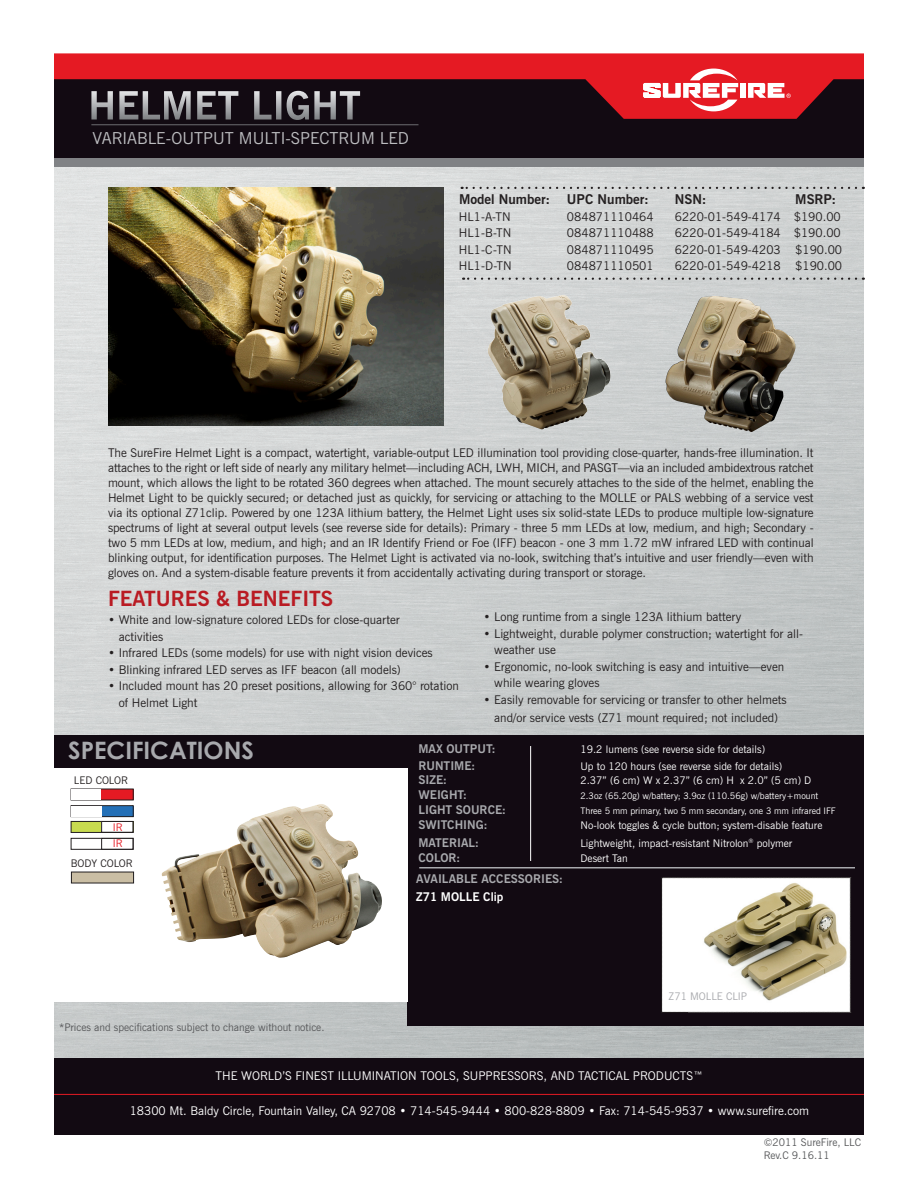
<style>
.page{position:relative;width:918px;height:1188px;background:#fff}
.page>*{position:absolute;margin:0;border:0;box-sizing:border-box;transform-origin:0 0}
.t1{font:700 39px "News Gothic BT";color:#fff}
.t2{font:700 24px "Century Gothic";color:#a8a9ad}
.t3{font:700 21px "News Gothic BT";color:#b91b23}
.t4{font:16.5px "News Gothic BT";color:#bcbdc0}
.t5{font:700 13.5px "News Gothic BT";color:#231f20}
.t6{font:12px/15px "News Gothic BT";color:#231f20}
.t7{font:12px "News Gothic BT";color:#fff}
.t8{font:700 12px "News Gothic BT";color:#a8a9ad}
.t9{font:700 12px "News Gothic BT";color:#fff}
.t10{font:10.5px "News Gothic BT";color:#fff}
.t11{font:10.5px/12.6px "News Gothic BT";color:#57585a}
.t12{font:10.5px "News Gothic BT";color:#231f20}
.t13{font:10.5px "News Gothic BT";color:#a8a9ad}
.t14{font:10.5px "News Gothic BT";color:#e51a23}
.t15{font:9px "News Gothic BT";color:#fff}
</style>
<div class="page">
<img style="left:54px;top:167px;width:810px;height:968px">
<div style="left:55px;top:1058px;width:809px;height:77px;background:#120a12"></div>
<hr style="left:54px;top:1094px;width:810px;height:1px;background:#e51a23">
<div style="left:54px;top:77px;width:810px;height:81px;background:#120a12"></div>
<svg style="left:54px;top:53px;width:810px;height:66px;fill:#e51a23"></svg>
<div style="left:740px;top:83px;width:6px;height:15px;background:#fff"></div>
<svg style="left:643px;top:69px;width:95px;height:42px;background:#ee6c72"></svg>
<svg style="left:748px;top:83px;width:43px;height:15px"></svg>
<div style="left:54px;top:158px;width:810px;height:9px;background:#808285"></div>
<hr style="left:91px;top:124px;width:328px;height:1px;background:#6c6d70">
<svg style="left:462px;top:187px;width:394px;height:2px"></svg>
<svg style="left:463px;top:278px;width:393px;height:2px"></svg>
<hr style="left:407px;top:956px;width:459px;height:1px;background:#fff">
<div style="left:408px;top:735px;width:456px;height:291px;background:#120a12"></div>
<hr style="left:530px;top:746px;width:1px;height:115px;background:#fff">
<div style="left:51px;top:766px;width:356px;height:235px;background:#fff"></div>
<div style="left:71px;top:872px;width:63px;height:11px;background:#cabea4"></div>
<div style="left:71px;top:789px;width:62px;height:11px;background:#e51a23"></div>
<div style="left:71px;top:806px;width:62px;height:11px;background:#2470b7"></div>
<div style="left:71px;top:805px;width:62px;height:12px;border:1px solid #231f20"></div>
<div style="left:71px;top:821px;width:62px;height:11px;background:#c8db4f"></div>
<div style="left:71px;top:821px;width:62px;height:12px;border:1px solid #231f20"></div>
<div style="left:71px;top:838px;width:62px;height:12px;border:1px solid #231f20"></div>
<div style="left:54px;top:735px;width:354px;height:33px;background:#120a12"></div>
<svg style="left:661px;top:877px;width:190px;height:136px;background:#d4d0c1"></svg>
<hr style="left:419px;top:867px;width:436px;height:1px;background:#a8a9ad">
<div style="left:71px;top:806px;width:30px;height:10px;background:#fff"></div>
<div style="left:101px;top:838px;width:32px;height:11px;border:1px solid #231f20"></div>
<div style="left:102px;top:821px;width:31px;height:11px;background:#fff"></div>
<div style="left:101px;top:821px;width:32px;height:11px;border:1px solid #231f20"></div>
<div style="left:71px;top:789px;width:30px;height:11px;background:#fff"></div>
<img style="left:108px;top:188px;width:335px;height:238px">
<img style="left:488px;top:295px;width:123px;height:134px">
<img style="left:665px;top:296px;width:131px;height:136px">
<img style="left:161px;top:805px;width:156px;height:137px">
<p class="t1" style="left:88px;top:82px;width:274px">HELMET LIGHT</p>
<p class="t4" style="left:93px;top:128px;width:318px">VARIABLE-OUTPUT MULTI-SPECTRUM LED</p>
<p class="t5" style="left:459px;top:191px;width:191px">Model Number: UPC Number:</p>
<p class="t5" style="left:675px;top:191px;width:33px">NSN:</p>
<p class="t5" style="left:795px;top:191px;width:42px">MSRP:</p>
<p class="t6" style="left:459px;top:209px;width:53px">HL1-A-TN</p>
<p class="t6" style="left:567px;top:209px;width:88px">084871110464</p>
<p class="t6" style="left:675px;top:209px;width:167px">6220-01-549-4174 $190.00</p>
<p class="t6" style="left:459px;top:225px;width:54px">HL1-B-TN</p>
<p class="t6" style="left:567px;top:225px;width:88px">084871110488</p>
<p class="t6" style="left:675px;top:225px;width:167px">6220-01-549-4184 $190.00</p>
<p class="t6" style="left:459px;top:242px;width:54px">HL1-C-TN</p>
<p class="t6" style="left:567px;top:242px;width:88px">084871110495</p>
<p class="t6" style="left:675px;top:242px;width:169px">6220-01-549-4203 $190.00</p>
<p class="t6" style="left:459px;top:258px;width:54px">HL1-D-TN</p>
<p class="t6" style="left:567px;top:258px;width:88px">084871110501</p>
<p class="t6" style="left:675px;top:258px;width:169px">6220-01-549-4218 $190.00</p>
<p class="t6" style="left:108px;top:445px;width:707px;text-align:justify">The SureFire Helmet Light is a compact, watertight, variable-output LED illumination tool providing close-quarter, hands-free illumination. It attaches to the right or left side of nearly any military helmet—including ACH, LWH, MICH, and PASGT—via an included ambidextrous ratchet mount, which allows the light to be rotated 360 degrees when attached. The mount securely attaches to the side of the helmet, enabling the Helmet Light to be quickly secured; or detached just as quickly, for servicing or attaching to the MOLLE or PALS webbing of a service vest via its optional Z71clip. Powered by one 123A lithium battery, the Helmet Light uses six solid-state LEDs to produce multiple low-signature spectrums of light at several output levels (see reverse side for details): Primary - three 5 mm LEDs at low, medium, and high; Secondary - two 5 mm LEDs at low, medium, and high; and an IR Identify Friend or Foe (IFF) beacon - one 3 mm 1.72 mW infrared LED with continual blinking output, for identification purposes. The Helmet Light is activated via no-look, switching that’s intuitive and user friendly—even with gloves on. And a system-disable feature prevents it from accidentally activating during transport or storage.</p>
<p class="t3" style="left:108px;top:586px;width:227px">FEATURES &amp; BENEFITS</p>
<p class="t6" style="left:119px;top:612px;width:282px;line-height:16.5px;text-indent:-11px">• White and low-signature colored LEDs for close-quarter activities</p>
<p class="t6" style="left:108px;top:645px;width:326px">• Infrared LEDs (some models) for use with night vision devices</p>
<p class="t6" style="left:108px;top:662px;width:294px">• Blinking infrared LED serves as IFF beacon (all models)</p>
<p class="t6" style="left:119px;top:678px;width:341px;line-height:16.5px;text-indent:-11px">• Included mount has 20 preset positions, allowing for 360° rotation of Helmet Light</p>
<p class="t6" style="left:483px;top:610px;width:260px">• Long runtime from a single 123A lithium battery</p>
<p class="t6" style="left:494px;top:625px;width:310px;line-height:16.5px;text-indent:-11px">• Lightweight, durable polymer construction; watertight for all&shy;weather use</p>
<p class="t6" style="left:494px;top:658px;width:292px;line-height:16.5px;text-indent:-11px">• Ergonomic, no-look switching is easy and intuitive—even while wearing gloves</p>
<p class="t6" style="left:483px;top:691px;width:305px;line-height:18px;text-align:center">• Easily removable for servicing or transfer to other helmets and/or service vests (Z71 mount required; not included)</p>
<p class="t2" style="left:68px;top:735px;width:187px">SPECIFICATIONS</p>
<p class="t12" style="left:74px;top:773px;width:55px">LED COLOR</p>
<p class="t14" style="left:113px;top:821px;width:11px">IR</p>
<p class="t14" style="left:113px;top:837px;width:11px">IR</p>
<p class="t12" style="left:71px;top:857px;width:63px">BODY COLOR</p>
<p class="t11" style="left:59px;top:1021px;width:267px">*Prices and specifications subject to change without notice.</p>
<p class="t8" style="left:418px;top:742px;width:79px">MAX OUTPUT:</p>
<p class="t10" style="left:580px;top:743px;width:186px">19.2 lumens (see reverse side for details)</p>
<p class="t8" style="left:418px;top:758px;width:59px">RUNTIME:</p>
<p class="t10" style="left:580px;top:760px;width:203px">Up to 120 hours (see reverse side for details)</p>
<p class="t8" style="left:418px;top:773px;width:30px">SIZE:</p>
<p class="t10" style="left:580px;top:774px;width:232px">2.37” (6 cm) W x 2.37” (6 cm) H x 2.0” (5 cm) D</p>
<p class="t8" style="left:418px;top:788px;width:50px">WEIGHT:</p>
<p class="t15" style="left:580px;top:791px;width:239px">2.3oz (65.20g) w/battery; 3.9oz (110.56g) w/battery+mount</p>
<p class="t8" style="left:418px;top:802px;width:89px">LIGHT SOURCE:</p>
<p class="t15" style="left:580px;top:805px;width:257px">Three 5 mm primary, two 5 mm secondary, one 3 mm infrared IFF</p>
<p class="t8" style="left:418px;top:850px;width:43px">COLOR:</p>
<p class="t10" style="left:580px;top:852px;width:49px">Desert Tan</p>
<p class="t8" style="left:418px;top:818px;width:71px">SWITCHING:</p>
<p class="t10" style="left:580px;top:819px;width:243px">No-look toggles &amp; cycle button; system-disable feature</p>
<p class="t8" style="left:418px;top:835px;width:62px">MATERIAL:</p>
<p class="t10" style="left:580px;top:837px;width:213px">Lightweight, impact-resistant Nitrolon<sup>®</sup> polymer</p>
<p class="t8" style="left:416px;top:871px;width:148px">AVAILABLE ACCESSORIES:</p>
<p class="t9" style="left:416px;top:889px;width:89px">Z71 MOLLE Clip</p>
<p class="t13" style="left:669px;top:990px;width:80px">Z71 MOLLE CLIP</p>
<p class="t7" style="left:216px;top:1068px;width:489px">THE WORLD’S FINEST ILLUMINATION TOOLS, SUPPRESSORS, AND TACTICAL PRODUCTS™</p>
<p class="t7" style="left:130px;top:1104px;width:681px">18300 Mt. Baldy Circle, Fountain Valley, CA 92708 • 714-545-9444 • 800-828-8809 • Fax: 714-545-9537 • www.surefire.com</p>
<p class="t11" style="left:764px;top:1136px;width:99px">©2011 SureFire, LLC<br>Rev.C 9.16.11</p>
</div>
